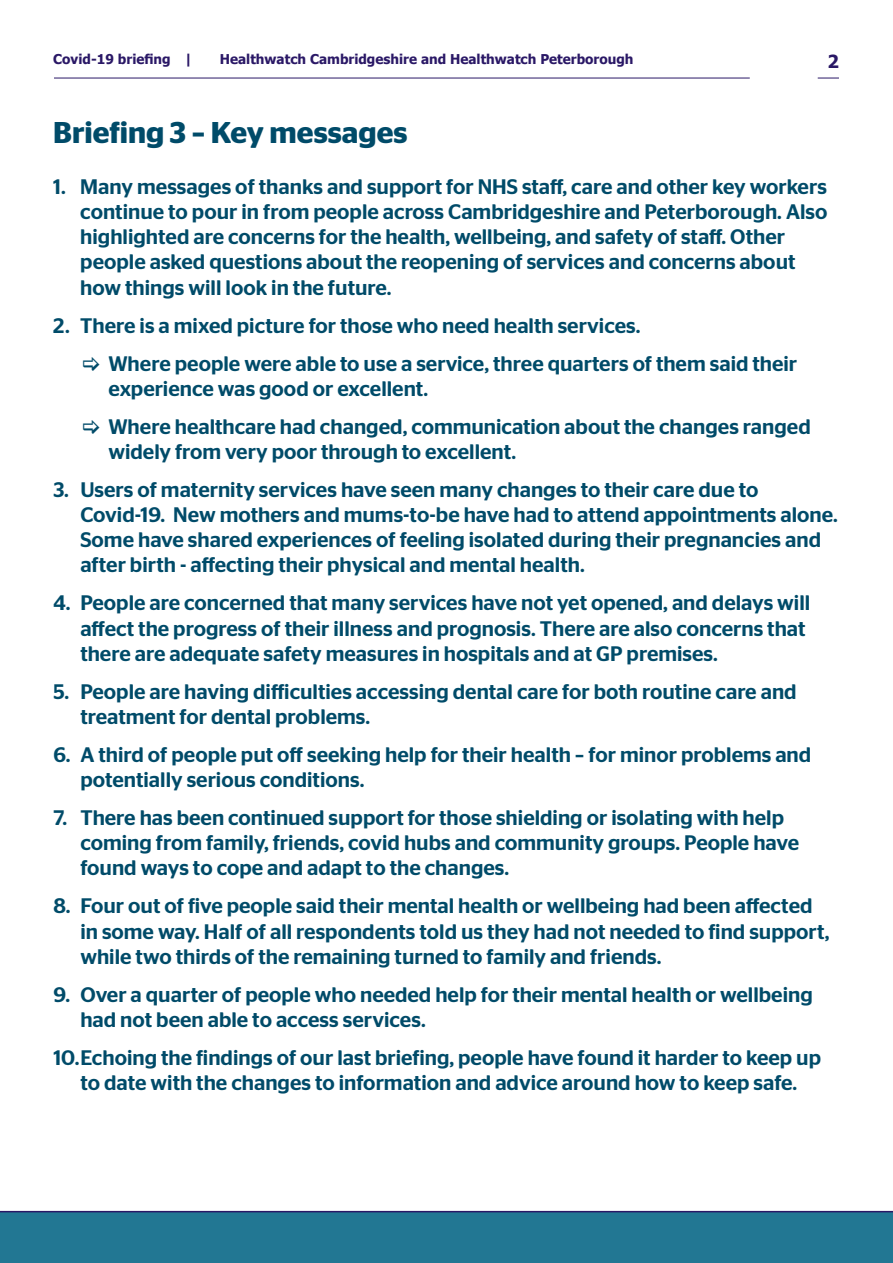
<style>
.page{position:relative;width:893px;height:1263px;background:#fff}
.page>*{position:absolute;margin:0;border:0;box-sizing:border-box;transform-origin:0 0}
.t1{font:600 30px "Stag Sans";color:#004b69}
.t2{font:500 21px/25.2px "Stag Sans";color:#004b69}
.t3{font:700 18px "Tahoma";color:#2a1866}
.t4{font:700 13.5px "Tahoma";color:#2a1866}
</style>
<div class="page">
<div style="left:0;top:1211px;width:893px;height:52px;background:#227793"></div>
<hr style="left:54px;top:78px;width:696px;height:1px;background:#2a1866">
<svg style="left:818px;top:78px;width:21px;height:1px"></svg>
<p class="t4" style="left:53px;top:50px;width:141px">Covid-19 briefing |</p>
<p class="t4" style="left:220px;top:50px;width:415px">Healthwatch Cambridgeshire and Healthwatch Peterborough</p>
<p class="t3" style="left:827px;top:49px;width:13px">2</p>
<h1 class="t1" style="left:53px;top:115px;width:356px">Briefing 3 – Key messages</h1>
<p class="t2" style="left:80px;top:174px;width:749px;text-indent:-27px">1. Many messages of thanks and support for NHS staff, care and other key workers continue to pour in from people across Cambridgeshire and Peterborough. Also highlighted are concerns for the health, wellbeing, and safety of staff. Other people asked questions about the reopening of services and concerns about how things will look in the future.</p>
<p class="t2" style="left:109px;top:306px;width:690px;line-height:38px;text-indent:-55px">2. There is a mixed picture for those who need health services.<br>Where people were able to use a service, three quarters of them said their</p>
<p class="t2" style="left:109px;top:369px;width:704px;line-height:38px">experience was good or excellent.<br>Where healthcare had changed, communication about the changes ranged</p>
<p class="t2" style="left:109px;top:439px;width:409px">widely from very poor through to excellent.</p>
<p class="t2" style="left:80px;top:477px;width:759px;text-indent:-27px">3. Users of maternity services have seen many changes to their care due to Covid-19. New mothers and mums-to-be have had to attend appointments alone.<br>Some have shared experiences of feeling isolated during their pregnancies and after birth - affecting their physical and mental health.</p>
<p class="t2" style="left:80px;top:590px;width:731px;text-indent:-27px">4. People are concerned that many services have not yet opened, and delays will affect the progress of their illness and prognosis. There are also concerns that there are adequate safety measures in hospitals and at GP premises.</p>
<p class="t2" style="left:80px;top:679px;width:718px;text-indent:-27px">5. People are having difficulties accessing dental care for both routine care and treatment for dental problems.</p>
<p class="t2" style="left:80px;top:742px;width:732px;text-indent:-27px">6. A third of people put off seeking help for their health – for minor problems and potentially serious conditions.</p>
<p class="t2" style="left:80px;top:805px;width:720px;text-indent:-27px">7. There has been continued support for those shielding or isolating with help coming from family, friends, covid hubs and community groups. People have found ways to cope and adapt to the changes.</p>
<p class="t2" style="left:80px;top:893px;width:751px;text-indent:-27px">8. Four out of five people said their mental health or wellbeing had been affected in some way. Half of all respondents told us they had not needed to find support, while two thirds of the remaining turned to family and friends.</p>
<p class="t2" style="left:80px;top:982px;width:734px;text-indent:-27px">9. Over a quarter of people who needed help for their mental health or wellbeing had not been able to access services.</p>
<p class="t2" style="left:53px;top:1045px;width:769px;text-align:center">10.Echoing the findings of our last briefing, people have found it harder to keep up to date with the changes to information and advice around how to keep safe.</p>
</div>
